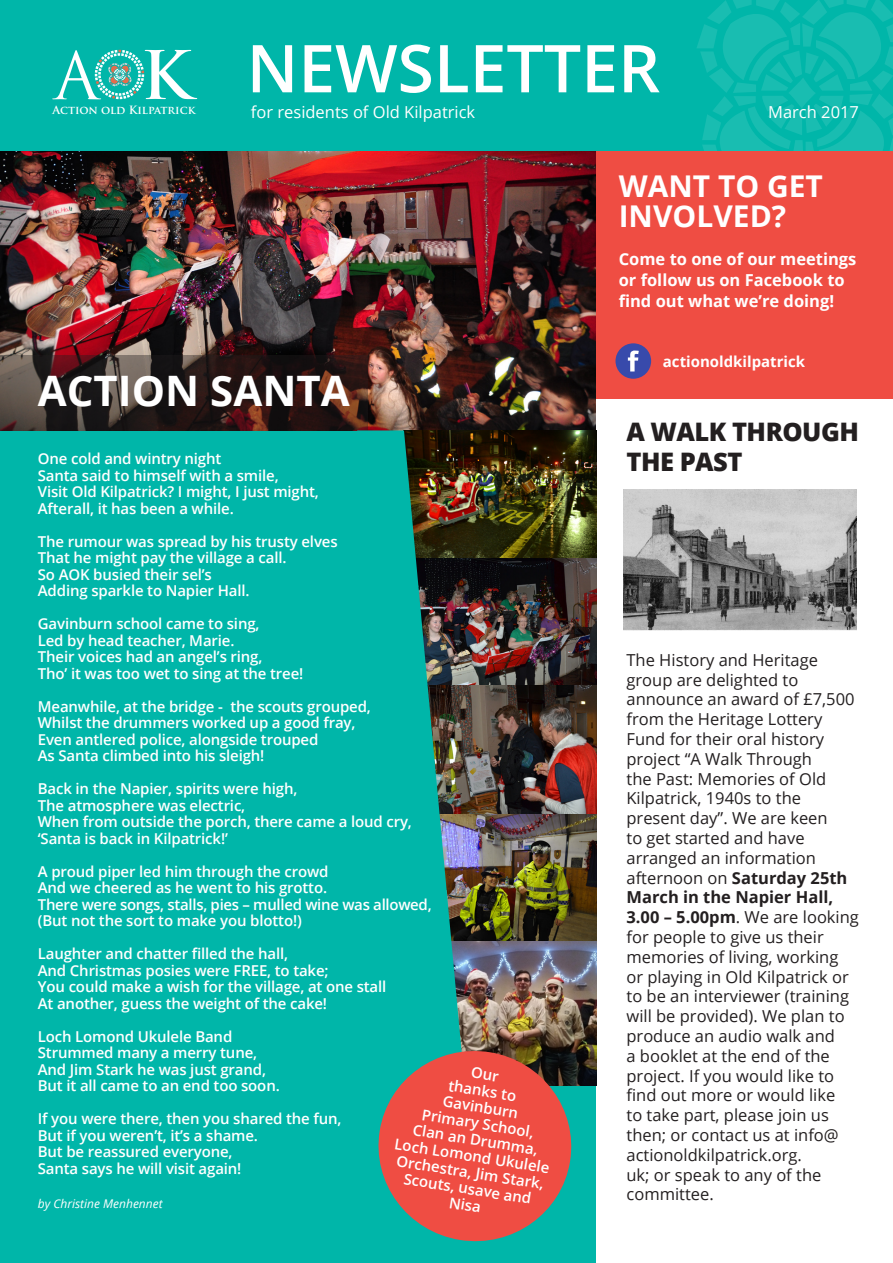
<style>
.page{position:relative;width:893px;height:1263px;background:#00b6a9}
.page>*{position:absolute;margin:0;border:0;box-sizing:border-box;transform-origin:0 0}
.t1{font:600 66px "Open Sans";color:#fff}
.t2{font:700 65.1px "Trajan Pro";color:#fff}
.t3{font:64.05px "Trajan Pro";color:#fff}
.Heading_white{font:700 42px "Open Sans";color:#fff}
.Heading_white_small{font:700 30px/30px "Open Sans";color:#fff}
.Heading_white_small-2{font:800 25.5px/30px "Open Sans";letter-spacing:-.02em;color:#231f20}
.t4{font:16.5px/19.8px "Open Sans";color:#231f20}
.Grp_Body_white{font:700 16.5px/21px "Open Sans";color:#fff}
.t5{font:16.5px "Open Sans";color:#fff}
.Grp_Body_white-2{font:600 15px/16.5px "Open Sans";letter-spacing:-.01em;color:#fff;text-align:center}
.t6{font:700 15px "Open Sans";color:#fff}
.Grp_Body_white-3{font:italic 12px "Open Sans";color:#fff}
.t7{font:700 11.1px "Trajan Pro";color:#fff}
.s1{font-weight:700}
</style>
<div class="page">
<svg style="left:697px;top:0;width:196px;height:151px"></svg>
<svg style="left:95px;top:50px;width:49px;height:49px"></svg>
<img style="left:0;top:151px;width:597px;height:279px">
<svg style="left:0;top:355px;width:368px;height:75px;background:#352522"></svg>
<div style="left:597px;top:151px;width:296px;height:250px;background:#ef4d43"></div>
<div style="left:615px;top:343px;width:36px;height:36px;background:#384aab;border-radius:18px"></div>
<svg style="left:628px;top:351px;width:11px;height:20px"></svg>
<div style="left:597px;top:400px;width:296px;height:863px;background:#fff"></div>
<img style="left:623px;top:489px;width:234px;height:142px">
<img style="left:463px;top:813px;width:134px;height:272px">
<img style="left:463px;top:430px;width:134px;height:256px">
<img style="left:463px;top:686px;width:134px;height:127px">
<img style="left:357px;top:430px;width:106px;height:614px">
<svg style="left:378px;top:1044px;width:200px;height:198px"></svg>
<p class="t3" style="left:54px;top:35px;width:46px">A</p>
<p class="t2" style="left:141px;top:35px;width:52px">K</p>
<p class="t1" style="left:247px;top:23px;width:415px">NEWSLETTER</p>
<p class="t5" style="left:251px;top:101px;width:226px">for residents of Old Kilpatrick</p>
<p class="t5" style="left:768px;top:101px;width:92px">March 2017</p>
<p class="t7" style="left:52px;top:103px;width:144px">Action old Kilpatrick</p>
<p class="Heading_white_small" style="left:619px;top:171px;width:206px">WANT TO GET<br>INVOLVED?</p>
<p class="Grp_Body_white" style="left:619px;top:248px;width:239px">Come to one of our meetings or follow us on Facebook to find out what we’re doing!</p>
<p class="Heading_white" style="left:38px;top:361px;width:314px">ACTION SANTA</p>
<p class="Grp_Body_white-2" style="left:38px;top:450px;width:185px">One cold and wintry night</p>
<p class="Grp_Body_white-2" style="left:38px;top:467px;width:242px">Santa said to himself with a smile,</p>
<p class="Grp_Body_white-2" style="left:38px;top:483px;width:283px">Visit Old Kilpatrick? I might, I just might,</p>
<p class="Grp_Body_white-2" style="left:38px;top:500px;width:197px">Afterall, it has been a while.</p>
<p class="Grp_Body_white-2" style="left:38px;top:533px;width:301px">The rumour was spread by his trusty elves</p>
<p class="Grp_Body_white-2" style="left:38px;top:549px;width:250px">That he might pay the village a call.</p>
<p class="Grp_Body_white-2" style="left:38px;top:566px;width:176px">So AOK busied their sel’s</p>
<p class="Grp_Body_white-2" style="left:38px;top:582px;width:213px">Adding sparkle to Napier Hall.</p>
<p class="Grp_Body_white-2" style="left:38px;top:615px;width:223px">Gavinburn school came to sing,</p>
<p class="Grp_Body_white-2" style="left:38px;top:632px;width:198px">Led by head teacher, Marie.</p>
<p class="Grp_Body_white-2" style="left:38px;top:648px;width:226px">Their voices had an angel’s ring,</p>
<p class="Grp_Body_white-2" style="left:38px;top:665px;width:267px">Tho’ it was too wet to sing at the tree!</p>
<p class="Grp_Body_white-2" style="left:38px;top:698px;width:335px">Meanwhile, at the bridge - the scouts grouped,</p>
<p class="Grp_Body_white-2" style="left:38px;top:714px;width:319px">Whilst the drummers worked up a good fray,</p>
<p class="Grp_Body_white-2" style="left:38px;top:731px;width:282px">Even antlered police, alongside trouped</p>
<p class="Grp_Body_white-2" style="left:38px;top:747px;width:228px">As Santa climbed into his sleigh!</p>
<p class="Grp_Body_white-2" style="left:38px;top:780px;width:261px">Back in the Napier, spirits were high,</p>
<p class="Grp_Body_white-2" style="left:38px;top:797px;width:209px">The atmosphere was electric,</p>
<p class="Grp_Body_white-2" style="left:38px;top:813px;width:376px">When from outside the porch, there came a loud cry,</p>
<p class="Grp_Body_white-2" style="left:38px;top:830px;width:192px">‘Santa is back in Kilpatrick!’</p>
<p class="Grp_Body_white-2" style="left:38px;top:863px;width:292px">A proud piper led him through the crowd</p>
<p class="Grp_Body_white-2" style="left:38px;top:879px;width:291px">And we cheered as he went to his grotto.</p>
<p class="Grp_Body_white-2" style="left:38px;top:896px;width:395px">There were songs, stalls, pies – mulled wine was allowed,</p>
<p class="Grp_Body_white-2" style="left:38px;top:912px;width:265px">(But not the sort to make you blotto!)</p>
<p class="Grp_Body_white-2" style="left:38px;top:945px;width:252px">Laughter and chatter filled the hall,</p>
<p class="Grp_Body_white-2" style="left:38px;top:962px;width:292px">And Christmas posies were FREE, to take;</p>
<p class="Grp_Body_white-2" style="left:38px;top:978px;width:350px">You could make a wish for the village, at one stall</p>
<p class="Grp_Body_white-2" style="left:38px;top:995px;width:291px">At another, guess the weight of the cake!</p>
<p class="Grp_Body_white-2" style="left:38px;top:1028px;width:196px">Loch Lomond Ukulele Band</p>
<p class="Grp_Body_white-2" style="left:38px;top:1044px;width:221px">Strummed many a merry tune,</p>
<p class="Grp_Body_white-2" style="left:38px;top:1061px;width:230px">And Jim Stark he was just grand,</p>
<p class="Grp_Body_white-2" style="left:38px;top:1077px;width:243px">But it all came to an end too soon.</p>
<p class="Grp_Body_white-2" style="left:38px;top:1110px;width:305px">If you were there, then you shared the fun,</p>
<p class="Grp_Body_white-2" style="left:38px;top:1127px;width:222px">But if you weren’t, it’s a shame.</p>
<p class="Grp_Body_white-2" style="left:38px;top:1143px;width:196px">But be reassured everyone,</p>
<p class="Grp_Body_white-2" style="left:38px;top:1160px;width:205px">Santa says he will visit again!</p>
<p class="Grp_Body_white-3" style="left:38px;top:1196px;width:126px">by Christine Menhennet</p>
<p class="Grp_Body_white-2" style="left:452px;top:1060px;width:70px;rotate:9deg">Our thanks to</p>
<p class="Grp_Body_white-2" style="left:404px;top:1086px;width:158px;rotate:9deg">Gavinburn<br>Primary School,<br>Clan an Drumma,<br>Loch Lomond Ukulele<br>Orchestra, Jim Stark,<br>Scouts, usave and<br>Nisa</p>
<p class="t6" style="left:663px;top:350px;width:144px">actionoldkilpatrick</p>
<p class="Heading_white_small-2" style="left:626px;top:415px;width:234px">A WALK THROUGH<br>THE PAST</p>
<p class="t4" style="left:626px;top:649px;width:234px">The History and Heritage group are delighted to announce an award of £7,500 from the Heritage Lottery<br>Fund for their oral history project “A Walk Through<br>the Past: Memories of Old<br>Kilpatrick, 1940s to the present day”. We are keen<br>to get started and have arranged an information afternoon on <span class="s1">Saturday 25th<br>March in the Napier Hall,<br>3.00 – 5.00pm</span>. We are looking for people to give us their memories of living, working or playing in Old Kilpatrick or to be an interviewer (training will be provided). We plan to produce an audio walk and<br>a booklet at the end of the project. If you would like to find out more or would like<br>to take part, please join us then; or contact us at info@ actionoldkilpatrick.org.<br>uk; or speak to any of the committee.</p>
</div>
